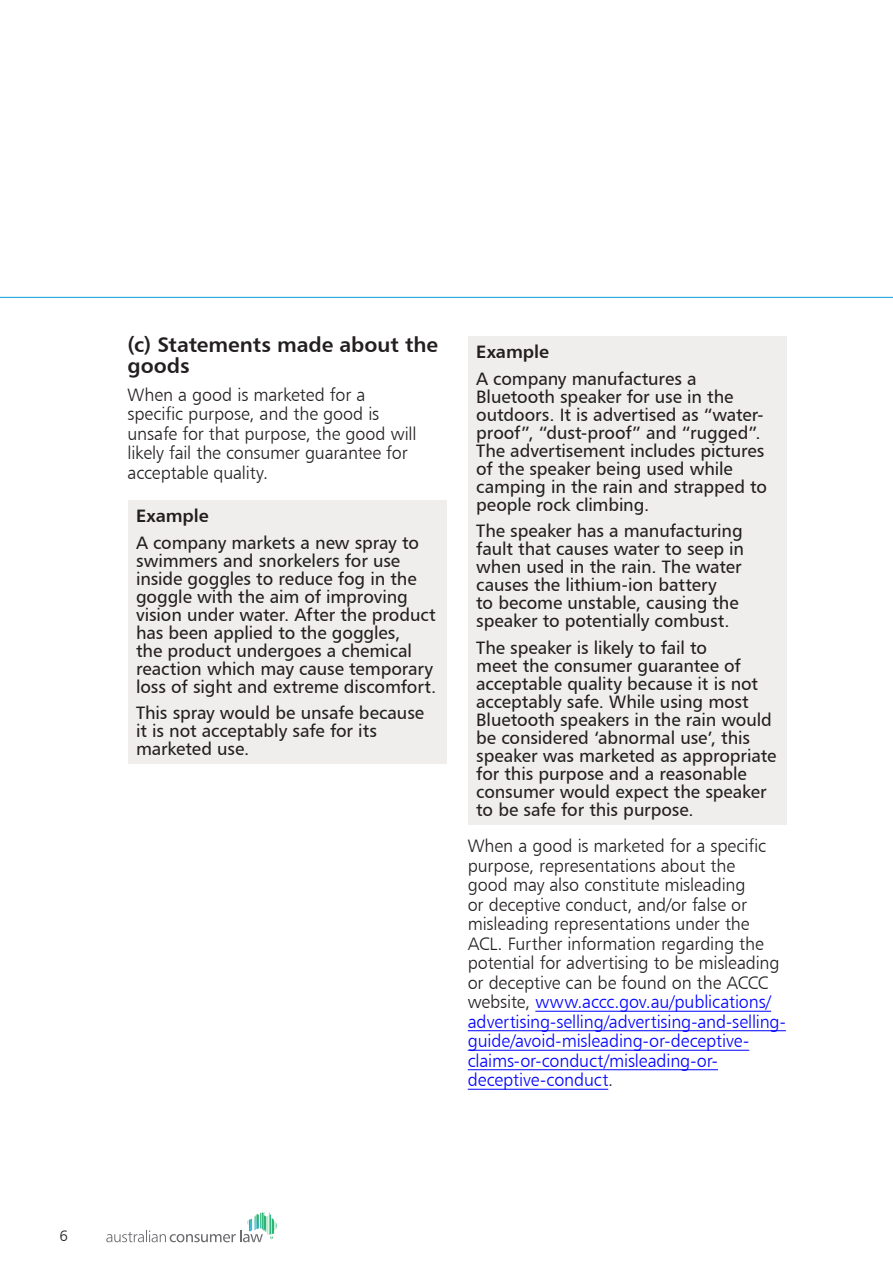
<style>
.page{position:relative;width:893px;height:1263px;background:#fff}
.page>*{position:absolute;margin:0;border:0;box-sizing:border-box;transform-origin:0 0}
._02_heading_2_NP{font:21px/21px "Humanist 777 BT Bold B";letter-spacing:-.005em;color:#231f20}
._02_example{font:18px/18px "Humanist 777 BT Roman B";letter-spacing:-.005em;color:#231f20}
._01_body_text{font:18px/19.5px "Humanist 777 BT Light B";letter-spacing:-.005em;color:#231f20}
._02_example-2{font:18px "Humanist 777 BT Bold B";color:#231f20}
.t1{font:15px "Humanist 777 BT Light B";color:#231f20}
.s1{color:#00f}
</style>
<div class="page">
<div style="left:128px;top:500px;width:318px;height:264px;background:#efeeed"></div>
<hr style="left:535px;top:1011px;width:236px;height:1px;background:#00f">
<hr style="left:468px;top:1030px;width:318px;height:1px;background:#00f">
<hr style="left:468px;top:1050px;width:281px;height:1px;background:#00f">
<hr style="left:468px;top:1069px;width:250px;height:1px;background:#00f">
<hr style="left:468px;top:1089px;width:140px;height:1px;background:#00f">
<div style="left:468px;top:336px;width:319px;height:488px;background:#efeeed"></div>
<svg style="left:106px;top:1212px;width:164px;height:30px"></svg>
<hr style="left:0;top:297px;width:893px;height:1px;background:#24aae1">
<p class="t1" style="left:60px;top:1226px;width:10px">6</p>
<p class="_02_heading_2_NP" style="left:128px;top:334px;width:312px">(c) Statements made about the goods</p>
<p class="_01_body_text" style="left:128px;top:385px;width:290px">When a good is marketed for a specific purpose, and the good is unsafe for that purpose, the good will likely fail the consumer guarantee for acceptable quality.</p>
<p class="_02_example-2" style="left:136px;top:505px;width:74px">Example</p>
<p class="_02_example" style="left:136px;top:533px;width:302px">A company markets a new spray to swimmers and snorkelers for use inside goggles to reduce fog in the goggle with the aim of improving vision under water. After the product has been applied to the goggles,<br>the product undergoes a chemical reaction which may cause temporary loss of sight and extreme discomfort.</p>
<p class="_02_example" style="left:136px;top:704px;width:290px">This spray would be unsafe because it is not acceptably safe for its marketed use.</p>
<p class="_02_example-2" style="left:476px;top:340px;width:74px">Example</p>
<p class="_02_example" style="left:476px;top:369px;width:292px">A company manufactures a<br>Bluetooth speaker for use in the outdoors. It is advertised as “water&shy;proof”, “dust-proof” and “rugged”.<br>The advertisement includes pictures of the speaker being used while camping in the rain and strapped to people rock climbing.</p>
<p class="_02_example" style="left:476px;top:521px;width:269px">The speaker has a manufacturing fault that causes water to seep in when used in the rain. The water causes the lithium-ion battery<br>to become unstable, causing the speaker to potentially combust.</p>
<p class="_02_example" style="left:476px;top:638px;width:302px">The speaker is likely to fail to<br>meet the consumer guarantee of acceptable quality because it is not acceptably safe. While using most Bluetooth speakers in the rain would be considered ‘abnormal use’, this speaker was marketed as appropriate for this purpose and a reasonable consumer would expect the speaker to be safe for this purpose.</p>
<p class="_01_body_text" style="left:468px;top:836px;width:320px">When a good is marketed for a specific purpose, representations about the<br>good may also constitute misleading<br>or deceptive conduct, and/or false or misleading representations under the ACL. Further information regarding the potential for advertising to be misleading or deceptive can be found on the ACCC website, <span class="s1">www.accc.gov.au/publications/ advertising-selling/advertising-and-selling&shy;guide/avoid-misleading-or-deceptive&shy;claims-or-conduct/misleading-or&shy;deceptive-conduct</span>.</p>
</div>
